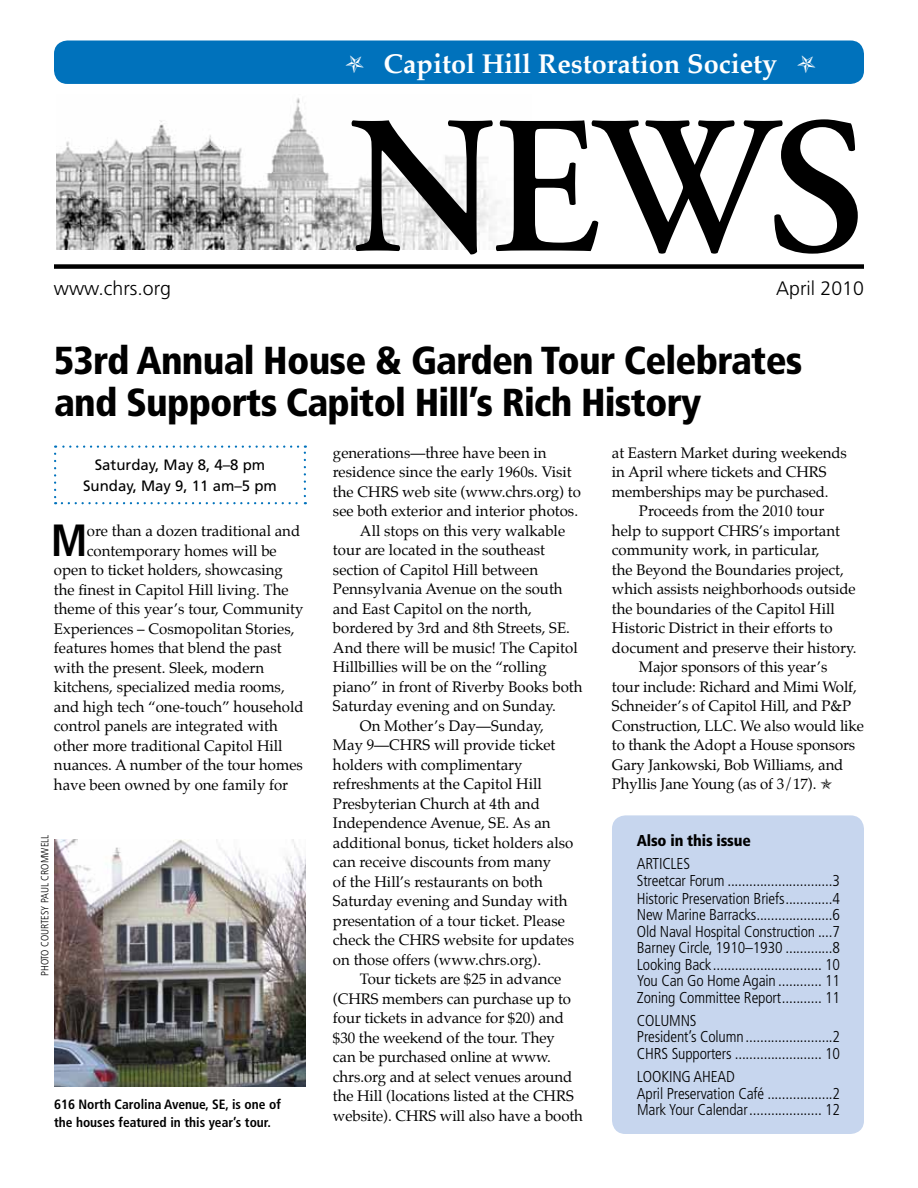
<style>
.page{position:relative;width:918px;height:1188px;background:#fff}
.page>*{position:absolute;margin:0;border:0;box-sizing:border-box;transform-origin:0 0}
.t1{font:700 condensed 45.15px "Frutiger LT Std";color:#000}
.t2{font:900 condensed 39px/42px "Frutiger LT Std";letter-spacing:-.02em;color:#000}
.t3{font:700 27px "Palatino";color:#fff}
.t4{font:600 24.9px "Adobe Garamond Pro";color:#fff}
.t5{font:300 19.5px "Frutiger LT";color:#000}
.t6{font:300 condensed 15.75px/16.5px "Frutiger LT Std";letter-spacing:-.01em;color:#000}
.t7{font:900 condensed 15.75px "Frutiger LT Std";letter-spacing:-.01em;color:#000}
.t8{font:15px "Palatino";color:#000}
.t9{font:15px/21px "Frutiger LT";color:#000;text-align:center}
.t10{font:700 condensed 13.5px/17.2px "Frutiger LT Std";color:#000}
.t11{font:300 condensed 10.5px "Frutiger LT Std";color:#000}
</style>
<div class="page">
<hr style="left:56px;top:263px;width:808px;height:1px;background:#000">
<img style="left:56px;top:98px;width:295px;height:152px">
<svg style="left:351px;top:119px;width:507px;height:136px"></svg>
<div style="left:54px;top:40px;width:810px;height:44px;background:#0072bc;border-radius:14px"></div>
<div style="left:54px;top:264px;width:810px;height:5px;background:#000"></div>
<div style="left:612px;top:815px;width:252px;height:319px;background:#c7d6ee;border-radius:14px"></div>
<svg style="left:54px;top:454px;width:2px;height:50px"></svg>
<svg style="left:62px;top:502px;width:244px;height:2px"></svg>
<svg style="left:304px;top:446px;width:2px;height:50px"></svg>
<svg style="left:55px;top:446px;width:243px;height:2px"></svg>
<img style="left:54px;top:840px;width:252px;height:246px">
<h3 class="t3" style="left:384px;top:41px;width:395px">Capitol Hill Restoration Society</h3>
<h3 class="t4" style="left:420px;top:57px;width:373px">✯ Capitol Hill Restoration Society ✯</h3>
<h3 class="t5" style="left:54px;top:277px;width:119px">www.chrs.org</h3>
<h3 class="t5" style="left:776px;top:277px;width:89px">April 2010</h3>
<h2 class="t2" style="left:54px;top:339px;width:750px">53rd Annual House &amp; Garden Tour Celebrates and Supports Capitol Hill’s Rich History</h2>
<p class="t9" style="left:83px;top:454px;width:195px">Saturday, May 8, 4–8 pm<br>Sunday, May 9, 11 am–5 pm</p>
<h1 class="t1" style="left:51px;top:513px;width:38px">M</h1>
<p class="t8" style="left:87px;top:518px;width:215px">ore than a dozen traditional and</p>
<p class="t8" style="left:87px;top:538px;width:191px">contemporary homes will be</p>
<p class="t8" style="left:54px;top:557px;width:230px">open to ticket holders, showcasing</p>
<p class="t8" style="left:54px;top:577px;width:236px">the finest in Capitol Hill living. The</p>
<p class="t8" style="left:54px;top:596px;width:251px">theme of this year’s tour, Community</p>
<p class="t8" style="left:54px;top:616px;width:242px">Experiences – Cosmopolitan Stories,</p>
<p class="t8" style="left:54px;top:635px;width:229px">features homes that blend the past</p>
<p class="t8" style="left:54px;top:655px;width:212px">with the present. Sleek, modern</p>
<p class="t8" style="left:54px;top:674px;width:232px">kitchens, specialized media rooms,</p>
<p class="t8" style="left:54px;top:694px;width:251px">and high tech “one-touch” household</p>
<p class="t8" style="left:54px;top:713px;width:225px">control panels are integrated with</p>
<p class="t8" style="left:54px;top:733px;width:230px">other more traditional Capitol Hill</p>
<p class="t8" style="left:54px;top:752px;width:250px">nuances. A number of the tour homes</p>
<p class="t8" style="left:54px;top:772px;width:236px">have been owned by one family for</p>
<p class="t11" style="left:39px;top:976px;width:142px;rotate:-90deg">PHOTO COURTESY paul cromwell</p>
<p class="t10" style="left:54px;top:1096px;width:228px">616 North Carolina Avenue, SE, is one of the houses featured in this year’s tour.</p>
<p class="t8" style="left:333px;top:440px;width:215px">generations—three have been in</p>
<p class="t8" style="left:333px;top:460px;width:240px">residence since the early 1960s. Visit</p>
<p class="t8" style="left:333px;top:479px;width:249px">the CHRS web site (www.chrs.org) to</p>
<p class="t8" style="left:333px;top:499px;width:247px">see both exterior and interior photos.</p>
<p class="t8" style="left:360px;top:518px;width:207px">All stops on this very walkable</p>
<p class="t8" style="left:333px;top:538px;width:214px">tour are located in the southeast</p>
<p class="t8" style="left:333px;top:557px;width:207px">section of Capitol Hill between</p>
<p class="t8" style="left:333px;top:577px;width:231px">Pennsylvania Avenue on the south</p>
<p class="t8" style="left:333px;top:596px;width:200px">and East Capitol on the north,</p>
<p class="t8" style="left:333px;top:616px;width:239px">bordered by 3rd and 8th Streets, SE.</p>
<p class="t8" style="left:333px;top:635px;width:246px">And there will be music! The Capitol</p>
<p class="t8" style="left:333px;top:655px;width:215px">Hillbillies will be on the “rolling</p>
<p class="t8" style="left:333px;top:674px;width:251px">piano” in front of Riverby Books both</p>
<p class="t8" style="left:333px;top:694px;width:225px">Saturday evening and on Sunday.</p>
<p class="t8" style="left:360px;top:713px;width:185px">On Mother’s Day—Sunday,</p>
<p class="t8" style="left:333px;top:733px;width:224px">May 9—CHRS will provide ticket</p>
<p class="t8" style="left:333px;top:752px;width:191px">holders with complimentary</p>
<p class="t8" style="left:333px;top:772px;width:210px">refreshments at the Capitol Hill</p>
<p class="t8" style="left:333px;top:791px;width:208px">Presbyterian Church at 4th and</p>
<p class="t8" style="left:333px;top:811px;width:219px">Independence Avenue, SE. As an</p>
<p class="t8" style="left:333px;top:830px;width:242px">additional bonus, ticket holders also</p>
<p class="t8" style="left:333px;top:850px;width:220px">can receive discounts from many</p>
<p class="t8" style="left:333px;top:869px;width:211px">of the Hill’s restaurants on both</p>
<p class="t8" style="left:333px;top:889px;width:236px">Saturday evening and Sunday with</p>
<p class="t8" style="left:333px;top:908px;width:233px">presentation of a tour ticket. Please</p>
<p class="t8" style="left:333px;top:928px;width:243px">check the CHRS website for updates</p>
<p class="t8" style="left:333px;top:947px;width:210px">on those offers (www.chrs.org).</p>
<p class="t8" style="left:360px;top:967px;width:203px">Tour tickets are $25 in advance</p>
<p class="t8" style="left:333px;top:986px;width:240px">(CHRS members can purchase up to</p>
<p class="t8" style="left:333px;top:1006px;width:233px">four tickets in advance for $20) and</p>
<p class="t8" style="left:333px;top:1025px;width:223px">$30 the weekend of the tour. They</p>
<p class="t8" style="left:333px;top:1045px;width:220px">can be purchased online at www.</p>
<p class="t8" style="left:333px;top:1064px;width:241px">chrs.org and at select venues around</p>
<p class="t8" style="left:333px;top:1084px;width:242px">the Hill (locations listed at the CHRS</p>
<p class="t8" style="left:333px;top:1103px;width:252px">website). CHRS will also have a booth</p>
<p class="t8" style="left:612px;top:440px;width:237px">at Eastern Market during weekends</p>
<p class="t8" style="left:612px;top:460px;width:216px">in April where tickets and CHRS</p>
<p class="t8" style="left:612px;top:479px;width:218px">memberships may be purchased.</p>
<p class="t8" style="left:639px;top:499px;width:187px">Proceeds from the 2010 tour</p>
<p class="t8" style="left:612px;top:518px;width:230px">help to support CHRS’s important</p>
<p class="t8" style="left:612px;top:538px;width:209px">community work, in particular,</p>
<p class="t8" style="left:612px;top:557px;width:233px">the Beyond the Boundaries project,</p>
<p class="t8" style="left:612px;top:577px;width:245px">which assists neighborhoods outside</p>
<p class="t8" style="left:612px;top:596px;width:224px">the boundaries of the Capitol Hill</p>
<p class="t8" style="left:612px;top:616px;width:222px">Historic District in their efforts to</p>
<p class="t8" style="left:612px;top:635px;width:246px">document and preserve their history.</p>
<p class="t8" style="left:639px;top:655px;width:190px">Major sponsors of this year’s</p>
<p class="t8" style="left:612px;top:674px;width:246px">tour include: Richard and Mimi Wolf,</p>
<p class="t8" style="left:612px;top:694px;width:241px">Schneider’s of Capitol Hill, and P&amp;P</p>
<p class="t8" style="left:612px;top:713px;width:253px">Construction, LLC. We also would like</p>
<p class="t8" style="left:612px;top:733px;width:245px">to thank the Adopt a House sponsors</p>
<p class="t8" style="left:612px;top:752px;width:233px">Gary Jankowski, Bob Williams, and</p>
<p class="t8" style="left:612px;top:772px;width:222px">Phyllis Jane Young (as of 3/17). ✯</p>
<p class="t7" style="left:637px;top:831px;width:116px">Also in this issue</p>
<p class="t6" style="left:637px;top:856px;width:205px">ARTICLES<br>Streetcar Forum .............................3</p>
<p class="t6" style="left:637px;top:890px;width:205px;text-align:justify">Historic Preservation Briefs.............4<br>New Marine Barracks.....................6<br>Old Naval Hospital Construction ....7<br>Barney Circle, 1910–1930 .............8<br>Looking Back.............................. 10<br>You Can Go Home Again ............ 11<br>Zoning Committee Report........... 11</p>
<p class="t6" style="left:637px;top:1012px;width:205px">COLUMNS<br>President’s Column ........................2<br>CHRS Supporters ........................ 10</p>
<p class="t6" style="left:637px;top:1069px;width:205px">LOOKING AHEAD<br>April Preservation Café ..................2<br>Mark Your Calendar.................... 12</p>
</div>
